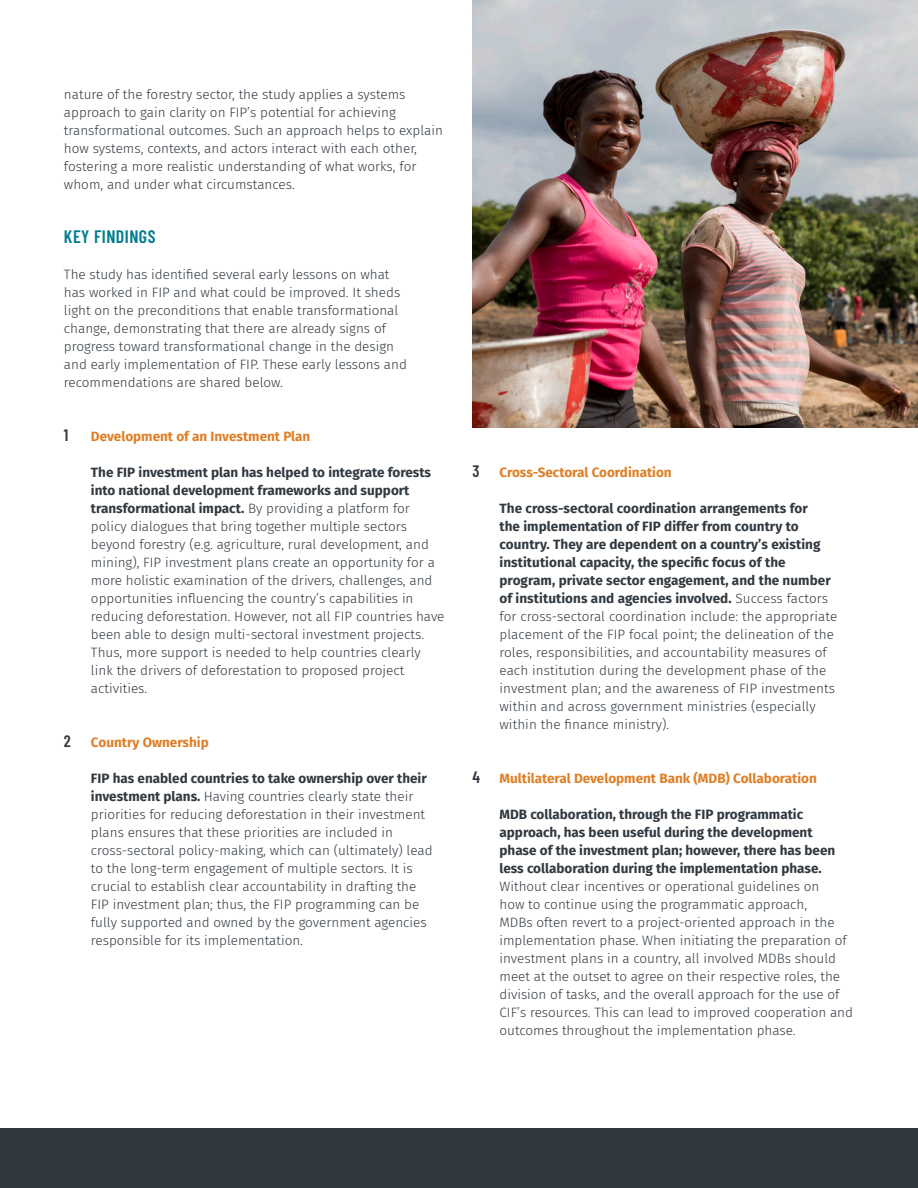
<style>
.page{position:relative;width:918px;height:1188px;background:#fff}
.page>*{position:absolute;margin:0;border:0;box-sizing:border-box;transform-origin:0 0}
.Headline_paragraph{font:600 18px "Barlow Condensed";letter-spacing:.025em;color:#007c8f}
.t1{font:600 16.5px "Barlow Condensed";color:#313940}
.Numbered_List_contin{font:300 13.5px/18px "Fira Sans";color:#313940}
.Text{font:300 13.5px/18px "Fira Sans";color:#313940}
.t2{font:700 13.5px "Fira Sans";color:#de7f26}
.s1{font-weight:700}
.s2{font-family:"Barlow Condensed";font-weight:600;font-size:16.5px;color:#313940}
</style>
<div class="page">
<div style="left:0;top:1129px;width:918px;height:59px;background:#313940"></div>
<img style="left:472px;top:0;width:446px;height:428px">
<p class="Text" style="left:64px;top:85px;width:380px">nature of the forestry sector, the study applies a systems approach to gain clarity on FIP’s potential for achieving transformational outcomes. Such an approach helps to explain how systems, contexts, and actors interact with each other, fostering a more realistic understanding of what works, for whom, and under what circumstances.</p>
<p class="Headline_paragraph" style="left:64px;top:224px;width:93px">KEY FINDINGS</p>
<p class="Text" style="left:64px;top:265px;width:344px">The study has identified several early lessons on what has worked in FIP and what could be improved. It sheds light on the preconditions that enable transformational change, demonstrating that there are already signs of progress toward transformational change in the design and early implementation of FIP. These early lessons and recommendations are shared below.</p>
<p class="t1" style="left:64px;top:423px;width:6px">1</p>
<p class="t2" style="left:91px;top:425px;width:221px">Development of an Investment Plan</p>
<p class="Numbered_List_contin" style="left:91px;top:463px;width:355px"><span class="s1">The FIP investment plan has helped to integrate forests into national development frameworks and support transformational impact.</span> By providing a platform for policy dialogues that bring together multiple sectors beyond forestry (e.g. agriculture, rural development, and mining), FIP investment plans create an opportunity for a more holistic examination of the drivers, challenges, and opportunities influencing the country’s capabilities in reducing deforestation. However, not all FIP countries have been able to design multi-sectoral investment projects.<br>Thus, more support is needed to help countries clearly link the drivers of deforestation to proposed project activities.</p>
<p class="t2" style="left:64px;top:731px;width:146px"><span class="s2">2</span> Country Ownership</p>
<p class="Numbered_List_contin" style="left:91px;top:769px;width:343px"><span class="s1">FIP has enabled countries to take ownership over their investment plans.</span> Having countries clearly state their priorities for reducing deforestation in their investment plans ensures that these priorities are included in cross-sectoral policy-making, which can (ultimately) lead to the long-term engagement of multiple sectors. It is crucial to establish clear accountability in drafting the FIP investment plan; thus, the FIP programming can be fully supported and owned by the government agencies responsible for its implementation.</p>
<p class="t2" style="left:472px;top:461px;width:201px"><span class="s2">3</span> Cross-Sectoral Coordination</p>
<p class="Numbered_List_contin" style="left:500px;top:499px;width:339px"><span class="s1">The cross-sectoral coordination arrangements for<br>the implementation of FIP differ from country to country. They are dependent on a country’s existing institutional capacity, the specific focus of the program, private sector engagement, and the number of institutions and agencies involved.</span> Success factors for cross-sectoral coordination include: the appropriate placement of the FIP focal point; the delineation of the roles, responsibilities, and accountability measures of each institution during the development phase of the investment plan; and the awareness of FIP investments within and across government ministries (especially within the finance ministry).</p>
<p class="t2" style="left:472px;top:767px;width:346px"><span class="s2">4</span> Multilateral Development Bank (MDB) Collaboration</p>
<p class="Numbered_List_contin" style="left:500px;top:805px;width:355px"><span class="s1">MDB collaboration, through the FIP programmatic approach, has been useful during the development<br>phase of the investment plan; however, there has been less collaboration during the implementation phase.<br></span>Without clear incentives or operational guidelines on<br>how to continue using the programmatic approach,<br>MDBs often revert to a project-oriented approach in the implementation phase. When initiating the preparation of investment plans in a country, all involved MDBs should meet at the outset to agree on their respective roles, the division of tasks, and the overall approach for the use of CIF’s resources. This can lead to improved cooperation and outcomes throughout the implementation phase.</p>
</div>
